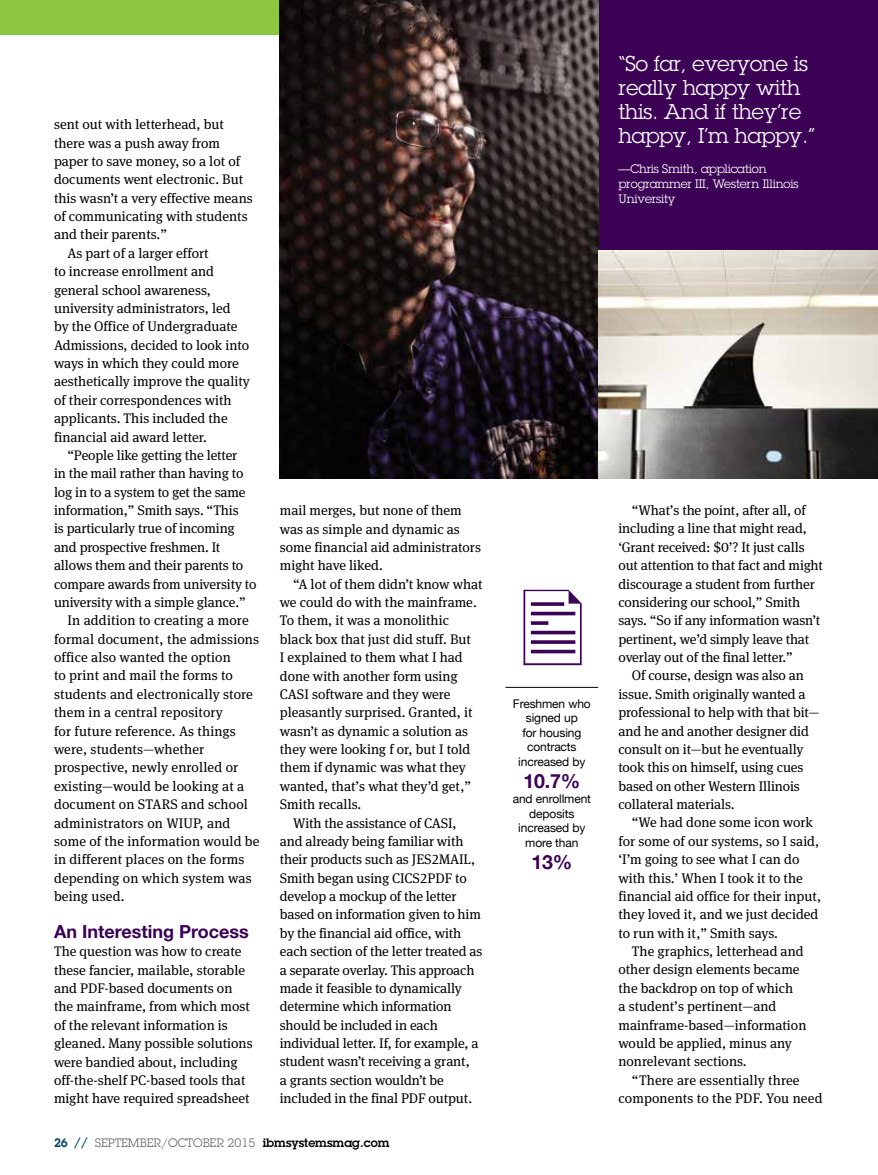
<style>
.page{position:relative;width:878px;height:1175px;background:#fff}
.page>*{position:absolute;margin:0;border:0;box-sizing:border-box;transform-origin:0 0}
.t1{font:21px/24px "Lubalin Graph";letter-spacing:-.01em;color:#fff}
.t2{font:700 19.5px "Helvetica Neue";color:#3b0256}
.t3{font:700 18px "Helvetica Neue";color:#3b0256}
.t4{font:13.8px/18.3px "Meta Serif OT";color:#000}
.t5{font:12px/14.4px "Helvetica Neue";letter-spacing:-.01em;color:#000;text-align:center}
.t6{font:12px/15px "Lubalin Graph";letter-spacing:-.01em;color:#fff}
.t7{font:12px "Lubalin Graph";color:#6d6e71}
.s1{font-weight:600;color:#003e69}
.s2{font-weight:600;color:#000}
</style>
<div class="page">
<div style="left:0;top:0;width:878px;height:35px;background:#8dc63f"></div>
<div style="left:371px;top:0;width:507px;height:251px;background:#3b0256"></div>
<hr style="left:505px;top:687px;width:93px;height:1px;background:#000">
<img style="left:280px;top:0;width:318px;height:478px">
<img style="left:598px;top:251px;width:280px;height:227px">
<p class="t4" style="left:54px;top:115px;width:171px">sent out with letterhead, but</p>
<p class="t4" style="left:54px;top:133px;width:167px">there was a push away from</p>
<p class="t4" style="left:54px;top:152px;width:187px">paper to save money, so a lot of</p>
<p class="t4" style="left:54px;top:170px;width:191px">documents went electronic. But</p>
<p class="t4" style="left:54px;top:189px;width:200px">this wasn’t a very effective means</p>
<p class="t4" style="left:54px;top:207px;width:195px">of communicating with students</p>
<p class="t4" style="left:54px;top:225px;width:114px">and their parents.”</p>
<p class="t4" style="left:68px;top:244px;width:143px">As part of a larger effort</p>
<p class="t4" style="left:54px;top:262px;width:162px">to increase enrollment and</p>
<p class="t4" style="left:54px;top:280px;width:158px">general school awareness,</p>
<p class="t4" style="left:54px;top:299px;width:178px">university administrators, led</p>
<p class="t4" style="left:54px;top:317px;width:185px">by the Office of Undergraduate</p>
<p class="t4" style="left:54px;top:336px;width:197px">Admissions, decided to look into</p>
<p class="t4" style="left:54px;top:354px;width:186px">ways in which they could more</p>
<p class="t4" style="left:54px;top:372px;width:197px">aesthetically improve the quality</p>
<p class="t4" style="left:54px;top:391px;width:179px">of their correspondences with</p>
<p class="t4" style="left:54px;top:409px;width:175px">applicants. This included the</p>
<p class="t4" style="left:54px;top:427px;width:154px">financial aid award letter.</p>
<p class="t4" style="left:68px;top:446px;width:171px">“People like getting the letter</p>
<p class="t4" style="left:54px;top:464px;width:191px">in the mail rather than having to</p>
<p class="t4" style="left:54px;top:483px;width:193px">log in to a system to get the same</p>
<p class="t4" style="left:54px;top:501px;width:186px">information,” Smith says. “This</p>
<p class="t4" style="left:54px;top:519px;width:182px">is particularly true of incoming</p>
<p class="t4" style="left:54px;top:538px;width:168px">and prospective freshmen. It</p>
<p class="t4" style="left:54px;top:556px;width:191px">allows them and their parents to</p>
<p class="t4" style="left:54px;top:574px;width:204px">compare awards from university to</p>
<p class="t4" style="left:54px;top:593px;width:193px">university with a simple glance.”</p>
<p class="t4" style="left:68px;top:611px;width:183px">In addition to creating a more</p>
<p class="t4" style="left:54px;top:629px;width:207px">formal document, the admissions</p>
<p class="t4" style="left:54px;top:648px;width:178px">office also wanted the option</p>
<p class="t4" style="left:54px;top:666px;width:180px">to print and mail the forms to</p>
<p class="t4" style="left:54px;top:685px;width:200px">students and electronically store</p>
<p class="t4" style="left:54px;top:703px;width:170px">them in a central repository</p>
<p class="t4" style="left:54px;top:721px;width:183px">for future reference. As things</p>
<p class="t4" style="left:54px;top:740px;width:152px">were, students—whether</p>
<p class="t4" style="left:54px;top:758px;width:186px">prospective, newly enrolled or</p>
<p class="t4" style="left:54px;top:776px;width:192px">existing—would be looking at a</p>
<p class="t4" style="left:54px;top:795px;width:195px">document on STARS and school</p>
<p class="t4" style="left:54px;top:813px;width:178px">administrators on WIUP, and</p>
<p class="t4" style="left:54px;top:832px;width:207px">some of the information would be</p>
<p class="t4" style="left:54px;top:850px;width:192px">in different places on the forms</p>
<p class="t4" style="left:54px;top:868px;width:199px">depending on which system was</p>
<p class="t4" style="left:54px;top:887px;width:72px">being used.</p>
<h3 class="t3" style="left:54px;top:917px;width:196px">An Interesting Process</h3>
<p class="t4" style="left:54px;top:942px;width:200px">The question was how to create these fancier, mailable, storable and PDF-based documents on the mainframe, from which most of the relevant information is gleaned. Many possible solutions were bandied about, including off-the-shelf PC-based tools that might have required spreadsheet</p>
<p class="t4" style="left:280px;top:501px;width:203px">mail merges, but none of them was as simple and dynamic as some financial aid administrators might have liked.</p>
<p class="t4" style="left:293px;top:574px;width:191px">“A lot of them didn’t know what</p>
<p class="t4" style="left:280px;top:593px;width:198px">we could do with the mainframe.</p>
<p class="t4" style="left:280px;top:611px;width:171px">To them, it was a monolithic</p>
<p class="t4" style="left:280px;top:630px;width:193px">black box that just did stuff. But</p>
<p class="t4" style="left:280px;top:648px;width:184px">I explained to them what I had</p>
<p class="t4" style="left:280px;top:666px;width:179px">done with another form using</p>
<p class="t4" style="left:280px;top:685px;width:172px">CASI software and they were</p>
<p class="t4" style="left:280px;top:703px;width:194px">pleasantly surprised. Granted, it</p>
<p class="t4" style="left:280px;top:721px;width:190px">wasn’t as dynamic a solution as</p>
<p class="t4" style="left:280px;top:740px;width:192px">they were looking f or, but I told</p>
<p class="t4" style="left:280px;top:758px;width:187px">them if dynamic was what they</p>
<p class="t4" style="left:280px;top:776px;width:193px">wanted, that’s what they’d get,”</p>
<p class="t4" style="left:280px;top:795px;width:83px">Smith recalls.</p>
<p class="t4" style="left:293px;top:813px;width:165px">With the assistance of CASI,</p>
<p class="t4" style="left:280px;top:832px;width:185px">and already being familiar with</p>
<p class="t4" style="left:280px;top:850px;width:197px">their products such as JES2MAIL,</p>
<p class="t4" style="left:280px;top:868px;width:188px">Smith began using CICS2PDF to</p>
<p class="t4" style="left:280px;top:887px;width:178px">develop a mockup of the letter</p>
<p class="t4" style="left:280px;top:905px;width:203px">based on information given to him</p>
<p class="t4" style="left:280px;top:923px;width:183px">by the financial aid office, with</p>
<p class="t4" style="left:280px;top:942px;width:204px">each section of the letter treated as</p>
<p class="t4" style="left:280px;top:960px;width:196px">a separate overlay. This approach</p>
<p class="t4" style="left:280px;top:979px;width:183px">made it feasible to dynamically</p>
<p class="t4" style="left:280px;top:997px;width:173px">determine which information</p>
<p class="t4" style="left:280px;top:1015px;width:160px">should be included in each</p>
<p class="t4" style="left:280px;top:1034px;width:200px">individual letter. If, for example, a</p>
<p class="t4" style="left:280px;top:1052px;width:192px">student wasn’t receiving a grant,</p>
<p class="t4" style="left:280px;top:1070px;width:165px">a grants section wouldn’t be</p>
<p class="t4" style="left:280px;top:1089px;width:194px">included in the final PDF output.</p>
<p class="t7" style="left:54px;top:1135px;width:337px"><span class="s1">26 //</span> SEPTEMBER/OCTOBER 2015 <span class="s2">ibmsystemsmag.com</span></p>
<h1 class="t1" style="left:618px;top:51px;width:198px">“So far, everyone is really happy with this. And if they’re happy, I’m happy.”</h1>
<p class="t6" style="left:618px;top:161px;width:181px">—Chris Smith, application programmer III, Western Illinois<br>University</p>
<p class="t5" style="left:513px;top:696px;width:79px">Freshmen who signed up<br>for housing contracts increased by</p>
<h2 class="t2" style="left:523px;top:765px;width:58px">10.7%</h2>
<p class="t5" style="left:512px;top:791px;width:80px">and enrollment deposits increased by more than</p>
<h2 class="t2" style="left:531px;top:846px;width:42px">13%</h2>
<p class="t4" style="left:618px;top:501px;width:206px;text-indent:14px">“What’s the point, after all, of including a line that might read, ‘Grant received: $0’? It just calls out attention to that fact and might discourage a student from further considering our school,” Smith says. “So if any information wasn’t pertinent, we’d simply leave that overlay out of the final letter.”</p>
<p class="t4" style="left:618px;top:666px;width:203px;text-indent:14px">Of course, design was also an issue. Smith originally wanted a professional to help with that bit— and he and another designer did consult on it—but he eventually took this on himself, using cues based on other Western Illinois collateral materials.</p>
<p class="t4" style="left:618px;top:813px;width:204px;text-indent:14px">“We had done some icon work for some of our systems, so I said, ‘I’m going to see what I can do with this.’ When I took it to the financial aid office for their input, they loved it, and we just decided to run with it,” Smith says.</p>
<p class="t4" style="left:618px;top:942px;width:189px;text-indent:14px">The graphics, letterhead and other design elements became the backdrop on top of which<br>a student’s pertinent—and mainframe-based—information would be applied, minus any nonrelevant sections.</p>
<p class="t4" style="left:618px;top:1070px;width:205px;text-indent:14px">“There are essentially three components to the PDF. You need</p>
</div>
